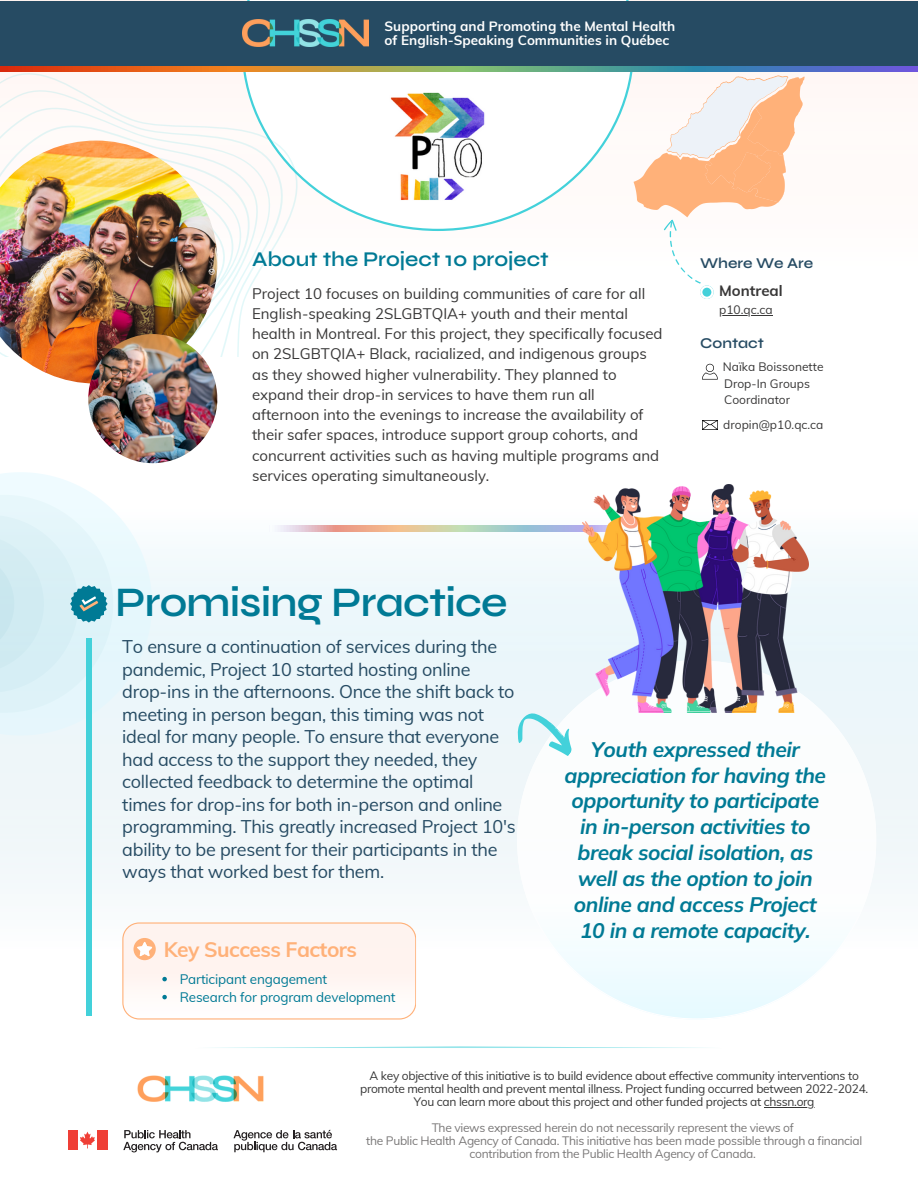
<style>
.page{position:relative;width:918px;height:1188px;background:#fff}
.page>*{position:absolute;margin:0;border:0;box-sizing:border-box;transform-origin:0 0}
.t1{font:600 42px "Syne";letter-spacing:-.02em;color:#007a95}
.t2{font:italic 700 21px/25.8px "Mulish";letter-spacing:-.02em;color:#007a95;text-align:center}
.t3{font:600 21px "Syne";color:#007a95}
.t4{font:700 21px "Mulish";letter-spacing:-.025em;color:#ffb179}
.t5{font:18px/22.5px "Mulish";letter-spacing:-.015em;color:#264b63}
.t6{font:15px/20.2px "Muli";color:#383737}
.t7{font:600 15px "Syne";color:#264b63}
.t8{font:700 15px "Mulish";color:#383737}
.t9{font:700 13.5px "Muli";color:#fff}
.t10{font:13.5px "Mulish";letter-spacing:-.01em;color:#007a95}
.t11{font:12px/13px "Mulish";letter-spacing:-.025em;color:#373737;text-align:center}
.t12{font:12px/13px "Mulish";letter-spacing:-.025em;color:#7a7878;text-align:center}
.t13{font:12px/16px "Mulish";color:#383737}
</style>
<div class="page">
<svg style="left:394px;top:0;width:240px;height:231px"></svg>
<img style="left:342px;top:92px;width:192px;height:108px;border-radius:9px">
<svg style="left:0;top:0;width:394px;height:227px"></svg>
<svg style="left:328px;top:65px;width:30px;height:162px"></svg>
<svg style="left:304px;top:65px;width:24px;height:162px"></svg>
<svg style="left:0;top:65px;width:304px;height:163px;fill:#fff7f5"></svg>
<svg style="left:0;top:85px;width:285px;height:171px"></svg>
<svg style="left:0;top:114px;width:269px;height:243px"></svg>
<svg style="left:217px;top:171px;width:26px;height:185px"></svg>
<div style="left:0;top:357px;width:918px;height:739px;background:linear-gradient(to bottom,#f6fbfd,#f7fbfc)"></div>
<svg style="left:0;top:472px;width:152px;height:263px"></svg>
<div style="left:86px;top:638px;width:6px;height:378px;background:#43d1da"></div>
<svg style="left:270px;top:525px;width:312px;height:6px;background:#cdc3b9"></svg>
<svg style="left:517px;top:660px;width:359px;height:359px"></svg>
<svg style="left:122px;top:922px;width:294px;height:97px"></svg>
<img style="left:0;top:141px;width:217px;height:243px">
<img style="left:88px;top:334px;width:129px;height:129px;border-radius:50%">
<svg style="left:702px;top:364px;width:16px;height:16px"></svg>
<img style="left:702px;top:421px;width:16px;height:9px">
<hr style="left:719px;top:315px;width:54px;height:1px;background:#383737">
<img style="left:582px;top:485px;width:226px;height:227px">
<svg style="left:509px;top:702px;width:73px;height:70px"></svg>
<svg style="left:634px;top:76px;width:171px;height:223px"></svg>
<svg style="left:195px;top:1046px;width:528px;height:2px"></svg>
<hr style="left:764px;top:1107px;width:50px;height:1px;background:#373737">
<img style="left:125px;top:1075px;width:155px;height:27px">
<div style="left:68px;top:1130px;width:9px;height:20px;background:#ef3f36"></div>
<svg style="left:80px;top:1132px;width:15px;height:16px"></svg>
<div style="left:97px;top:1130px;width:10px;height:20px;background:#ef3f36"></div>
<svg style="left:123px;top:1130px;width:95px;height:22px"></svg>
<svg style="left:233px;top:1130px;width:104px;height:22px"></svg>
<svg style="left:0;top:66px;width:918px;height:5px;background:#92836a"></svg>
<div style="left:0;top:1px;width:918px;height:64px;background:#264b63"></div>
<img style="left:243px;top:20px;width:126px;height:27px">
<p class="t9" style="left:385px;top:17px;width:292px">Supporting and Promoting the Mental Health</p>
<p class="t9" style="left:385px;top:32px;width:286px">of English-Speaking Communities in Québec</p>
<p class="t3" style="left:252px;top:247px;width:298px">About the Project 10 project</p>
<p class="t6" style="left:252px;top:283px;width:412px">Project 10 focuses on building communities of care for all English-speaking 2SLGBTQIA+ youth and their mental health in Montreal. For this project, they specifically focused on 2SLGBTQIA+ Black, racialized, and indigenous groups as they showed higher vulnerability. They planned to expand their drop-in services to have them run all afternoon into the evenings to increase the availability of their safer spaces, introduce support group cohorts, and concurrent activities such as having multiple programs and services operating simultaneously.</p>
<p class="t7" style="left:700px;top:254px;width:115px">Where We Are</p>
<p class="t8" style="left:719px;top:281px;width:65px">Montreal</p>
<p class="t13" style="left:719px;top:302px;width:55px">p10.qc.ca</p>
<p class="t7" style="left:700px;top:334px;width:65px">Contact</p>
<p class="t13" style="left:723px;top:358px;width:102px">Naïka Boissonette</p>
<p class="t13" style="left:724px;top:376px;width:87px">Drop-In Groups<br>Coordinator</p>
<p class="t13" style="left:723px;top:417px;width:102px">dropin@p10.qc.ca</p>
<p class="t1" style="left:115px;top:577px;width:394px">Promising Practice</p>
<p class="t5" style="left:122px;top:635px;width:395px">To ensure a continuation of services during the pandemic, Project 10 started hosting online drop-ins in the afternoons. Once the shift back to meeting in person began, this timing was not ideal for many people. To ensure that everyone had access to the support they needed, they collected feedback to determine the optimal times for drop-ins for both in-person and online programming. This greatly increased Project 10's ability to be present for their participants in the ways that worked best for them.</p>
<p class="t4" style="left:164px;top:936px;width:195px">Key Success Factors</p>
<p class="t10" style="left:180px;top:970px;width:149px">Participant engagement</p>
<p class="t10" style="left:180px;top:988px;width:217px">Research for program development</p>
<p class="t2" style="left:565px;top:736px;width:263px">Youth expressed their appreciation for having the opportunity to participate in in-person activities to break social isolation, as well as the option to join online and access Project<br>10 in a remote capacity.</p>
<p class="t11" style="left:360px;top:1069px;width:510px">A key objective of this initiative is to build evidence about effective community interventions to promote mental health and prevent mental illness. Project funding occurred between 2022-2024.</p>
<p class="t11" style="left:414px;top:1095px;width:402px">You can learn more about this project and other funded projects at chssn.org</p>
<p class="t12" style="left:432px;top:1121px;width:364px">The views expressed herein do not necessarily represent the views of</p>
<p class="t12" style="left:366px;top:1134px;width:498px">the Public Health Agency of Canada. This initiative has been made possible through a financial contribution from the Public Health Agency of Canada.</p>
</div>
